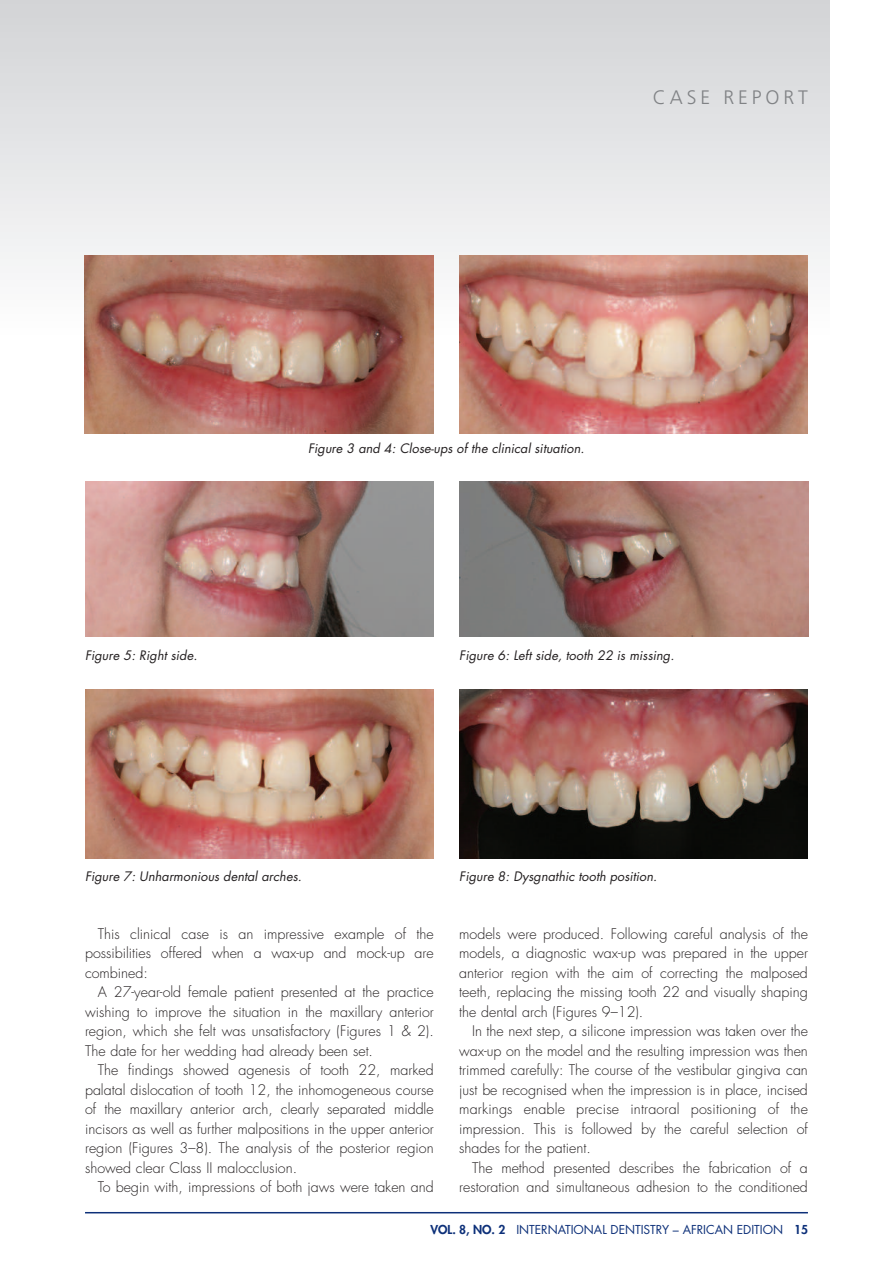
<style>
.page{position:relative;width:893px;height:1263px;background:#fff}
.page>*{position:absolute;margin:0;border:0;box-sizing:border-box;transform-origin:0 0}
.t1{font:300 19.5px "Frutiger";letter-spacing:.2em;color:#808285}
.t2{font:300 14.25px/19.5px "Futura";color:#231f20;text-align:justify}
.t3{font:italic 12.75px "Futura";letter-spacing:.005em;color:#231f20}
.t4{font:12px "Futura";color:#0d3079}
.s1{font-weight:800}
</style>
<div class="page">
<div style="left:0;top:0;width:829px;height:334px;background:linear-gradient(to bottom,#d2d4d6,#fcfcfc)"></div>
<svg style="left:0;top:0;width:13px;height:334px"></svg>
<hr style="left:85px;top:1212px;width:723px;height:1px;background:#0d3079">
<img style="left:85px;top:255px;width:348px;height:179px">
<img style="left:459px;top:255px;width:349px;height:179px">
<img style="left:85px;top:482px;width:349px;height:155px">
<img style="left:459px;top:482px;width:349px;height:155px">
<img style="left:459px;top:690px;width:349px;height:169px">
<img style="left:85px;top:690px;width:349px;height:169px">
<h1 class="t1" style="left:653px;top:89px;width:157px">CASE REPORT</h1>
<p class="t3" style="left:308px;top:443px;width:278px">Figure 3 and 4: Close-ups of the clinical situation.</p>
<p class="t3" style="left:85px;top:649px;width:114px">Figure 5: Right side.</p>
<p class="t3" style="left:459px;top:649px;width:217px">Figure 6: Left side, tooth 22 is missing.</p>
<p class="t3" style="left:85px;top:871px;width:218px">Figure 7: Unharmonious dental arches.</p>
<p class="t3" style="left:459px;top:871px;width:199px">Figure 8: Dysgnathic tooth position.</p>
<p class="t2" style="left:85px;top:925px;width:350px;text-indent:13px">This clinical case is an impressive example of the possibilities offered when a wax-up and mock-up are combined:</p>
<p class="t2" style="left:85px;top:983px;width:350px;text-indent:13px">A 27-year-old female patient presented at the practice wishing to improve the situation in the maxillary anterior region, which she felt was unsatisfactory (Figures 1 &amp; 2).<br>The date for her wedding had already been set.</p>
<p class="t2" style="left:85px;top:1061px;width:350px;text-indent:13px">The findings showed agenesis of tooth 22, marked palatal dislocation of tooth 12, the inhomogeneous course of the maxillary anterior arch, clearly separated middle incisors as well as further malpositions in the upper anterior region (Figures 3–8). The analysis of the posterior region showed clear Class II malocclusion.</p>
<p class="t2" style="left:98px;top:1178px;width:337px">To begin with, impressions of both jaws were taken and</p>
<p class="t2" style="left:459px;top:925px;width:350px">models were produced. Following careful analysis of the models, a diagnostic wax-up was prepared in the upper anterior region with the aim of correcting the malposed teeth, replacing the missing tooth 22 and visually shaping the dental arch (Figures 9–12).</p>
<p class="t2" style="left:459px;top:1022px;width:350px;text-indent:13px">In the next step, a silicone impression was taken over the wax-up on the model and the resulting impression was then trimmed carefully: The course of the vestibular gingiva can just be recognised when the impression is in place, incised markings enable precise intraoral positioning of the impression. This is followed by the careful selection of shades for the patient.</p>
<p class="t2" style="left:459px;top:1159px;width:350px;text-align:right">The method presented describes the fabrication of a restoration and simultaneous adhesion to the conditioned</p>
<p class="t4" style="left:430px;top:1224px;width:379px"><span class="s1">VOL. 8, NO. 2</span> INTERNATIONAL DENTISTRY – AFRICAN EDITION <span class="s1">15</span></p>
</div>
